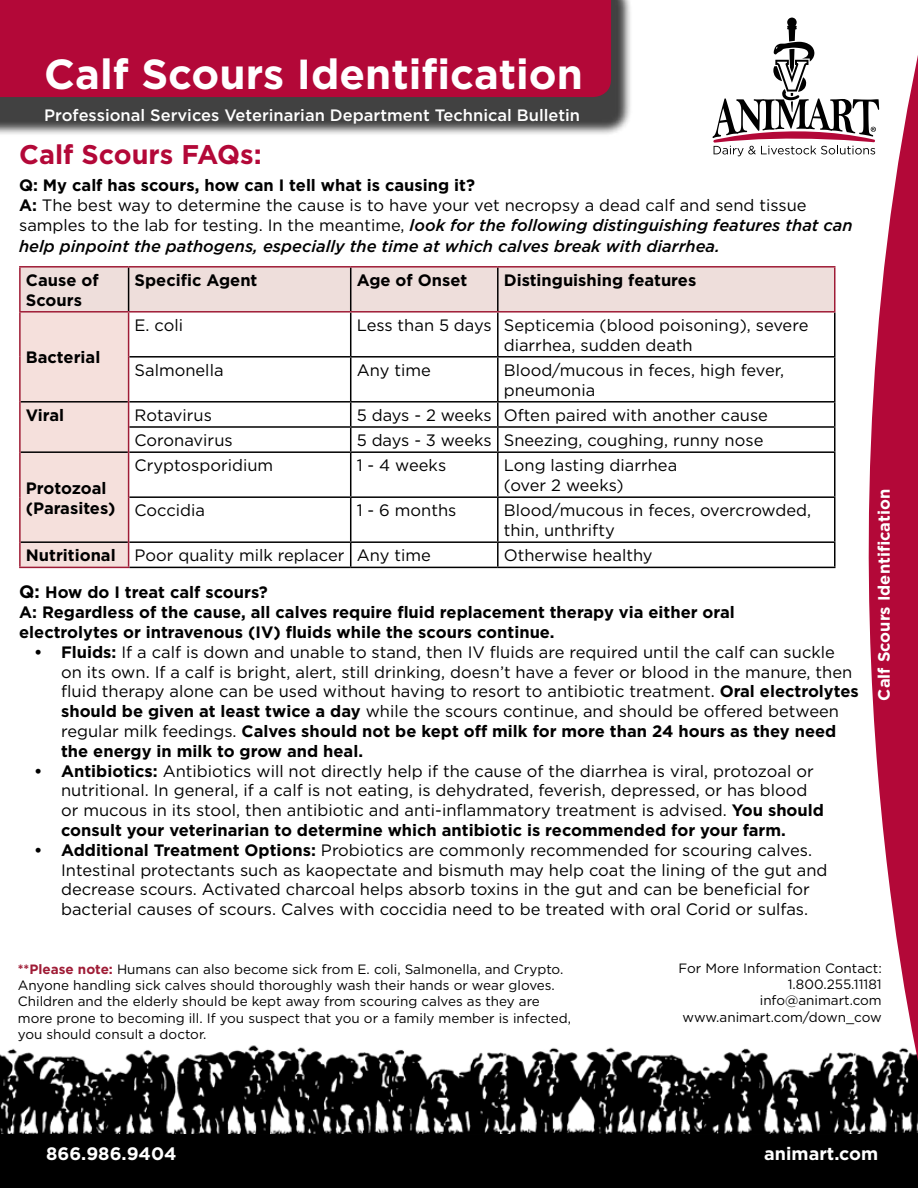
<style>
.page{position:relative;width:918px;height:1188px;background:#fff}
.page>*{position:absolute;margin:0;border:0;box-sizing:border-box;transform-origin:0 0}
.t1{font:700 42px "Gotham";color:#fff}
.t2{font:700 27px "Gotham";color:#b30838}
.t3{font:700 18px "Gotham";color:#fff}
.t4{font:16.5px/19.8px "Gotham";color:#000}
.t5{font:700 16.5px/19.8px "Gotham";color:#000}
.t6{font:italic 500 16.5px "Gotham";color:#000}
.t7{font:500 16.5px "Gotham";color:#fff}
.t8{font:700 16.5px "Gotham";color:#fff}
.t9{font:13.5px/16.2px "Gotham";color:#000;text-align:right}
.s1{font-weight:700}
.s2{font-weight:500;font-style:italic}
.s3{font-size:18px}
.s4{font-weight:700;color:#9f1c36}
</style>
<div class="page">
<svg style="left:713px;top:18px;width:156px;height:138px"></svg>
<div style="left:0;top:0;width:633px;height:136px;background:#000;opacity:.75"></div>
<div style="left:0;top:0;width:611px;height:97px;background:#b30838"></div>
<img style="left:0;top:1045px;width:918px;height:89px">
<div style="left:0;top:1134px;width:918px;height:54px;background:#000"></div>
<hr style="left:834px;top:313px;width:2px;height:43px;background:#000">
<hr style="left:834px;top:358px;width:2px;height:43px;background:#000">
<hr style="left:834px;top:403px;width:2px;height:23px;background:#000">
<hr style="left:834px;top:428px;width:2px;height:23px;background:#000">
<hr style="left:834px;top:453px;width:2px;height:43px;background:#000">
<hr style="left:834px;top:498px;width:2px;height:43px;background:#000">
<hr style="left:834px;top:543px;width:2px;height:24px;background:#000">
<hr style="left:129px;top:567px;width:222px;height:1px;background:#000">
<hr style="left:351px;top:567px;width:147px;height:1px;background:#000">
<hr style="left:498px;top:567px;width:337px;height:1px;background:#000">
<hr style="left:19px;top:266px;width:110px;height:2px;background:#9f1c36">
<hr style="left:19px;top:268px;width:2px;height:43px;background:#9f1c36">
<hr style="left:129px;top:266px;width:222px;height:2px;background:#9f1c36">
<hr style="left:351px;top:266px;width:147px;height:2px;background:#9f1c36">
<hr style="left:498px;top:266px;width:337px;height:2px;background:#9f1c36">
<hr style="left:834px;top:268px;width:2px;height:43px;background:#9f1c36">
<hr style="left:19px;top:311px;width:110px;height:2px;background:#9f1c36">
<hr style="left:19px;top:313px;width:2px;height:44px;background:#9f1c36">
<hr style="left:19px;top:357px;width:2px;height:45px;background:#9f1c36">
<hr style="left:19px;top:402px;width:2px;height:25px;background:#9f1c36">
<hr style="left:19px;top:427px;width:2px;height:25px;background:#9f1c36">
<hr style="left:19px;top:452px;width:2px;height:45px;background:#9f1c36">
<hr style="left:19px;top:497px;width:2px;height:45px;background:#9f1c36">
<hr style="left:19px;top:542px;width:2px;height:25px;background:#9f1c36">
<svg style="left:20px;top:267px;width:815px;height:300px"></svg>
<hr style="left:19px;top:567px;width:110px;height:1px;background:#9f1c36">
<svg style="left:869px;top:55px;width:49px;height:1051px;fill:#b30838"></svg>
<div style="left:912px;top:171px;width:6px;height:830px;background:#b30838"></div>
<h1 class="t1" style="left:44px;top:46px;width:540px">Calf Scours Identification</h1>
<p class="t7" style="left:44px;top:105px;width:537px">Professional Services Veterinarian Department Technical Bulletin</p>
<h2 class="t2" style="left:19px;top:137px;width:244px">Calf Scours FAQs:</h2>
<p class="t4" style="left:19px;top:175px;width:835px"><span class="s1">Q: My calf has scours, how can I tell what is causing it?<br>A:</span> The best way to determine the cause is to have your vet necropsy a dead calf and send tissue samples to the lab for testing. In the meantime, <span class="s2">look for the following distinguishing features that can</span></p>
<p class="t6" style="left:19px;top:236px;width:702px">help pinpoint the pathogens, especially the time at which calves break with diarrhea.</p>
<p class="t5" style="left:26px;top:270px;width:74px">Cause of<br>Scours</p>
<p class="t5" style="left:135px;top:270px;width:124px">Specific Agent</p>
<p class="t5" style="left:357px;top:270px;width:112px">Age of Onset</p>
<p class="t5" style="left:504px;top:270px;width:194px">Distinguishing features</p>
<p class="t5" style="left:26px;top:348px;width:76px">Bacterial</p>
<p class="t4" style="left:135px;top:315px;width:50px">E. coli</p>
<p class="t4" style="left:504px;top:315px;width:306px;text-indent:-147px">Less than 5 days Septicemia (blood poisoning), severe diarrhea, sudden death</p>
<p class="t4" style="left:135px;top:360px;width:90px">Salmonella</p>
<p class="t4" style="left:357px;top:360px;width:76px">Any time</p>
<p class="t4" style="left:504px;top:360px;width:282px">Blood/mucous in feces, high fever, pneumonia</p>
<p class="t5" style="left:26px;top:405px;width:40px">Viral</p>
<p class="t4" style="left:135px;top:405px;width:79px">Rotavirus</p>
<p class="t4" style="left:357px;top:405px;width:413px">5 days - 2 weeks Often paired with another cause</p>
<p class="t4" style="left:135px;top:430px;width:100px">Coronavirus</p>
<p class="t4" style="left:357px;top:430px;width:408px">5 days - 3 weeks Sneezing, coughing, runny nose</p>
<p class="t5" style="left:26px;top:478px;width:91px">Protozoal (Parasites)</p>
<p class="t4" style="left:135px;top:455px;width:140px">Cryptosporidium</p>
<p class="t4" style="left:357px;top:455px;width:91px">1 - 4 weeks</p>
<p class="t4" style="left:504px;top:455px;width:175px">Long lasting diarrhea (over 2 weeks)</p>
<p class="t4" style="left:135px;top:500px;width:72px">Coccidia</p>
<p class="t4" style="left:357px;top:500px;width:101px">1 - 6 months</p>
<p class="t4" style="left:504px;top:500px;width:309px">Blood/mucous in feces, overcrowded, thin, unthrifty</p>
<p class="t4" style="left:26px;top:545px;width:406px"><span class="s1">Nutritional</span> Poor quality milk replacer Any time</p>
<p class="t4" style="left:504px;top:545px;width:150px">Otherwise healthy</p>
<p class="t5" style="left:19px;top:583px;width:717px"><span class="s3">Q:</span> How do I treat calf scours?<br>A: Regardless of the cause, all calves require fluid replacement therapy via either oral electrolytes or intravenous (IV) fluids while the scours continue.</p>
<p class="t4" style="left:61px;top:642px;width:799px;text-indent:-27px"><span class="s1">• Fluids:</span> If a calf is down and unable to stand, then IV fluids are required until the calf can suckle on its own. If a calf is bright, alert, still drinking, doesn’t have a fever or blood in the manure, then fluid therapy alone can be used without having to resort to antibiotic treatment. <span class="s1">Oral electrolytes should be given at least twice a day</span> while the scours continue, and should be offered between regular milk feedings. <span class="s1">Calves should not be kept off milk for more than 24 hours as they need the energy in milk to grow and heal.</span></p>
<p class="t4" style="left:61px;top:761px;width:764px;text-indent:-27px"><span class="s1">• Antibiotics:</span> Antibiotics will not directly help if the cause of the diarrhea is viral, protozoal or nutritional. In general, if a calf is not eating, is dehydrated, feverish, depressed, or has blood or mucous in its stool, then antibiotic and anti-inflammatory treatment is advised. <span class="s1">You should consult your veterinarian to determine which antibiotic is recommended for your farm.</span></p>
<p class="t4" style="left:61px;top:840px;width:768px;text-indent:-27px"><span class="s1">• Additional Treatment Options:</span> Probiotics are commonly recommended for scouring calves.<br>Intestinal protectants such as kaopectate and bismuth may help coat the lining of the gut and decrease scours. Activated charcoal helps absorb toxins in the gut and can be beneficial for bacterial causes of scours. Calves with coccidia need to be treated with oral Corid or sulfas.</p>
<p class="t8" style="left:873px;top:701px;width:213px;rotate:-90deg">Calf Scours Identification</p>
<p class="t9" style="left:18px;top:961px;width:555px;text-align:left"><span class="s4">**Please note:</span> Humans can also become sick from E. coli, Salmonella, and Crypto.<br>Anyone handling sick calves should thoroughly wash their hands or wear gloves.<br>Children and the elderly should be kept away from scouring calves as they are more prone to becoming ill. If you suspect that you or a family member is infected, you should consult a doctor.</p>
<p class="t9" style="left:679px;top:960px;width:205px">For More Information Contact:<br>1.800.255.11181 info@animart.com www.animart.com/down_cow</p>
<p class="t3" style="left:46px;top:1142px;width:132px">866.986.9404</p>
<p class="t3" style="left:764px;top:1142px;width:115px">animart.com</p>
</div>
